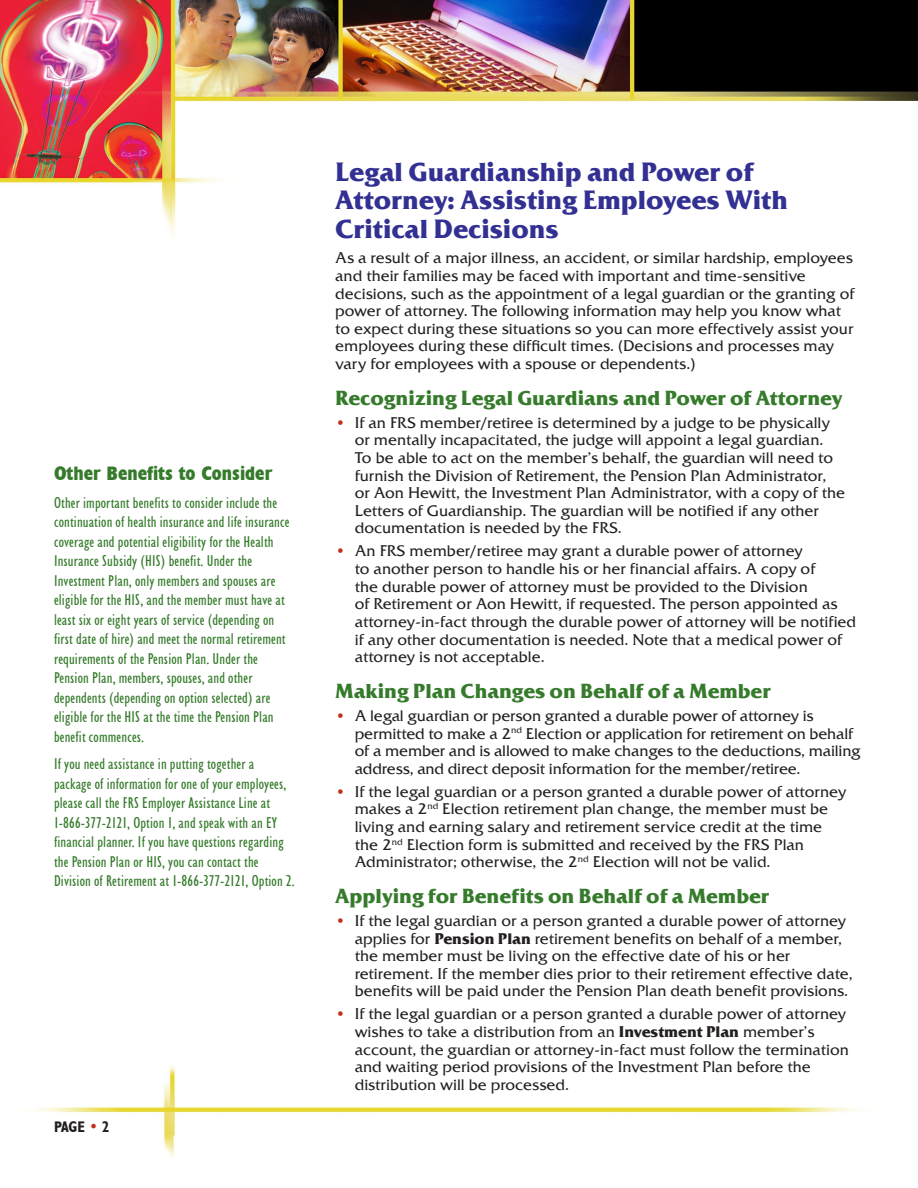
<style>
.page{position:relative;width:918px;height:1188px;background:#fff}
.page>*{position:absolute;margin:0;border:0;box-sizing:border-box;transform-origin:0 0}
.t1{font:26.25px/28.5px "Friz Qua Bold OS";color:#323092}
.t2{font:700 20.25px "Friz Qua";color:#357b2b}
.t3{font:700 condensed 19.5px "Humanist 521 BT Xtra";color:#357b2b}
.t4{font:condensed 15.75px/19.5px "Humanist 521 BT";letter-spacing:.01em;color:#357b2b}
.t5{font:15.3px/17.5px "Friz Qua";color:#231f20}
.t6{font:700 condensed 15.3px "Humanist 521 BT";color:#231f20}
.s1{color:#c02d19}
.s2{font-weight:700}
</style>
<div class="page">
<img style="left:0;top:0;width:918px;height:1158px">
<p class="t3" style="left:54px;top:462px;width:220px">Other Benefits to Consider</p>
<p class="t4" style="left:54px;top:493px;width:237px">Other important benefits to consider include the continuation of health insurance and life insurance coverage and potential eligibility for the Health Insurance Subsidy (HIS) benefit. Under the Investment Plan, only members and spouses are eligible for the HIS, and the member must have at least six or eight years of service (depending on first date of hire) and meet the normal retirement requirements of the Pension Plan. Under the Pension Plan, members, spouses, and other dependents (depending on option selected) are eligible for the HIS at the time the Pension Plan benefit commences.</p>
<p class="t4" style="left:54px;top:754px;width:242px">If you need assistance in putting together a package of information for one of your employees, please call the FRS Employer Assistance Line at 1-866-377-2121, Option 1, and speak with an EY financial planner. If you have questions regarding the Pension Plan or HIS, you can contact the Division of Retirement at 1-866-377-2121, Option 2.</p>
<p class="t6" style="left:54px;top:1117px;width:56px">PAGE <span class="s1">•</span> 2</p>
<h1 class="t1" style="left:335px;top:157px;width:454px">Legal Guardianship and Power of<br>Attorney: Assisting Employees With<br>Critical Decisions</h1>
<p class="t5" style="left:335px;top:249px;width:521px">As a result of a major illness, an accident, or similar hardship, employees and their families may be faced with important and time-sensitive decisions, such as the appointment of a legal guardian or the granting of power of attorney. The following information may help you know what to expect during these situations so you can more effectively assist your employees during these difficult times. (Decisions and processes may vary for employees with a spouse or dependents.)</p>
<h2 class="t2" style="left:335px;top:385px;width:509px">Recognizing Legal Guardians and Power of Attorney</h2>
<p class="t5" style="left:355px;top:414px;width:492px;text-indent:-19px"><span class="s1">•</span> If an FRS member/retiree is determined by a judge to be physically or mentally incapacitated, the judge will appoint a legal guardian.<br>To be able to act on the member’s behalf, the guardian will need to furnish the Division of Retirement, the Pension Plan Administrator, or Aon Hewitt, the Investment Plan Administrator, with a copy of the Letters of Guardianship. The guardian will be notified if any other documentation is needed by the FRS.</p>
<p class="t5" style="left:355px;top:542px;width:503px;text-indent:-19px"><span class="s1">•</span> An FRS member/retiree may grant a durable power of attorney<br>to another person to handle his or her financial affairs. A copy of<br>the durable power of attorney must be provided to the Division<br>of Retirement or Aon Hewitt, if requested. The person appointed as attorney-in-fact through the durable power of attorney will be notified if any other documentation is needed. Note that a medical power of attorney is not acceptable.</p>
<h2 class="t2" style="left:335px;top:678px;width:437px">Making Plan Changes on Behalf of a Member</h2>
<p class="t5" style="left:355px;top:707px;width:508px;text-indent:-19px"><span class="s1">•</span> A legal guardian or person granted a durable power of attorney is permitted to make a 2<sup>nd</sup> Election or application for retirement on behalf of a member and is allowed to make changes to the deductions, mailing address, and direct deposit information for the member/retiree.</p>
<p class="t5" style="left:355px;top:783px;width:493px;text-indent:-19px"><span class="s1">•</span> If the legal guardian or a person granted a durable power of attorney makes a 2<sup>nd</sup> Election retirement plan change, the member must be living and earning salary and retirement service credit at the time the 2<sup>nd</sup> Election form is submitted and received by the FRS Plan Administrator; otherwise, the 2<sup>nd</sup> Election will not be valid.</p>
<h2 class="t2" style="left:335px;top:884px;width:436px">Applying for Benefits on Behalf of a Member</h2>
<p class="t5" style="left:355px;top:912px;width:500px;text-indent:-19px"><span class="s1">•</span> If the legal guardian or a person granted a durable power of attorney applies for <span class="s2">Pension Plan</span> retirement benefits on behalf of a member, the member must be living on the effective date of his or her retirement. If the member dies prior to their retirement effective date, benefits will be paid under the Pension Plan death benefit provisions.</p>
<p class="t5" style="left:355px;top:1005px;width:496px;text-indent:-19px"><span class="s1">•</span> If the legal guardian or a person granted a durable power of attorney wishes to take a distribution from an <span class="s2">Investment Plan</span> member’s account, the guardian or attorney-in-fact must follow the termination and waiting period provisions of the Investment Plan before the distribution will be processed.</p>
</div>
